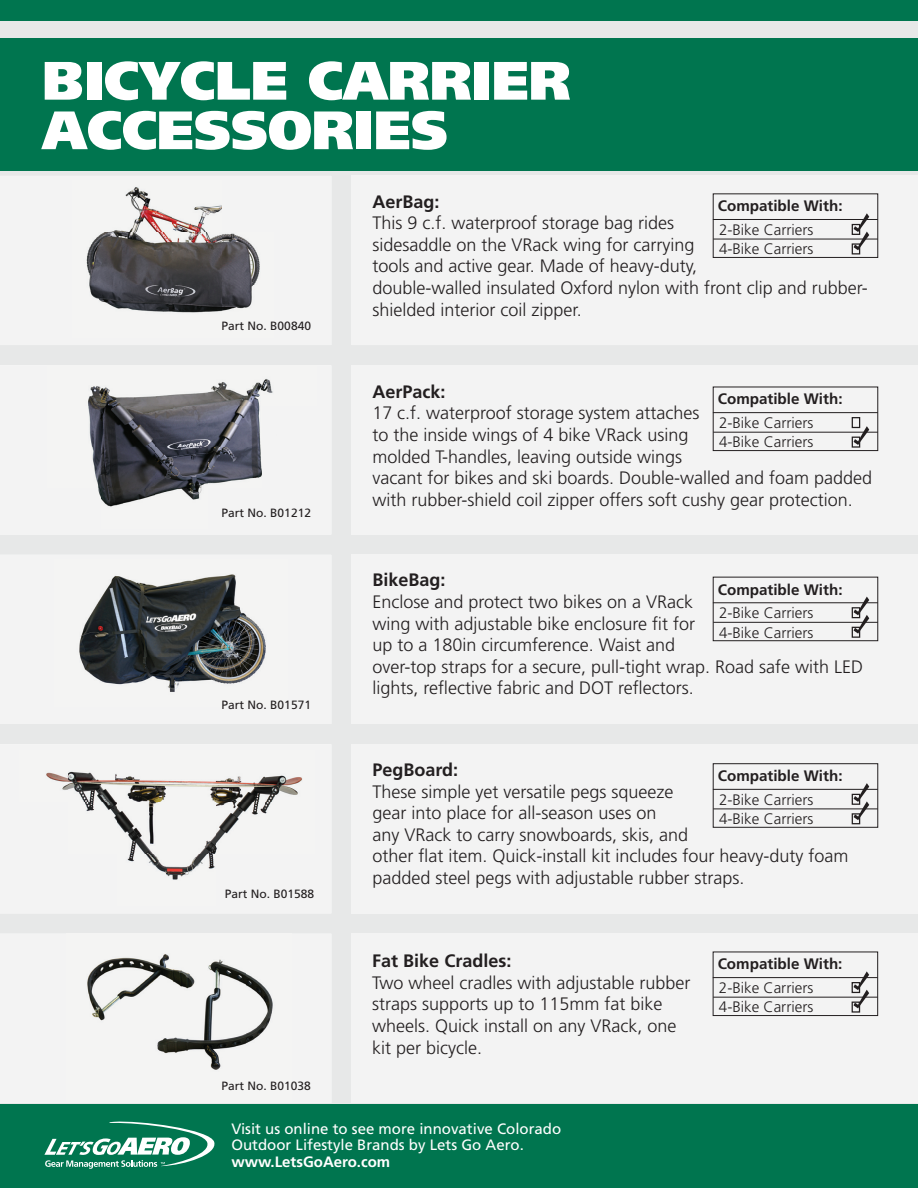
<style>
.page{position:relative;width:918px;height:1188px;background:#fff}
.page>*{position:absolute;margin:0;border:0;box-sizing:border-box;transform-origin:0 0}
.t1{font:900 54px/49.5px "Frutiger";color:#fff}
.t2{font:300 18px/21.6px "Frutiger";color:#231f20}
.t3{font:700 18px "Frutiger";color:#231f20}
.t4{font:300 15.15px/19.5px "Frutiger";color:#231f20}
.t5{font:700 15.15px "Frutiger";color:#231f20}
.t6{font:15px/16.5px "Frutiger";color:#fff}
.t7{font:700 15px "Frutiger";color:#fff}
.t8{font:12px "Frutiger";color:#231f20}
</style>
<div class="page">
<div style="left:0;top:20px;width:918px;height:1085px;background:#e7e8e8"></div>
<div style="left:352px;top:555px;width:566px;height:169px;background:#f3f3f3"></div>
<div style="left:0;top:555px;width:331px;height:169px;background:#f3f3f3"></div>
<div style="left:352px;top:176px;width:566px;height:169px;background:#f3f3f3"></div>
<div style="left:0;top:176px;width:331px;height:169px;background:#f3f3f3"></div>
<div style="left:352px;top:744px;width:566px;height:169px;background:#f3f3f3"></div>
<div style="left:0;top:744px;width:331px;height:169px;background:#f3f3f3"></div>
<div style="left:352px;top:365px;width:566px;height:170px;background:#f3f3f3"></div>
<div style="left:0;top:365px;width:331px;height:170px;background:#f3f3f3"></div>
<div style="left:352px;top:934px;width:566px;height:169px;background:#f3f3f3"></div>
<div style="left:0;top:934px;width:331px;height:169px;background:#f3f3f3"></div>
<div style="left:0;top:39px;width:918px;height:132px;background:#00754f"></div>
<div style="left:0;top:1105px;width:918px;height:83px;background:#00754f"></div>
<div style="left:0;top:0;width:918px;height:20px;background:#00754f"></div>
<svg style="left:44px;top:1121px;width:171px;height:48px"></svg>
<img style="left:48px;top:355px;width:268px;height:174px">
<img style="left:54px;top:560px;width:233px;height:146px">
<img style="left:72px;top:181px;width:201px;height:156px">
<img style="left:20px;top:751px;width:295px;height:155px">
<div style="left:852px;top:224px;width:8px;height:11px;border:1px solid #231f20"></div>
<div style="left:852px;top:243px;width:8px;height:11px;border:1px solid #231f20"></div>
<div style="left:713px;top:194px;width:165px;height:64px;border:1px solid #231f20"></div>
<hr style="left:713px;top:219px;width:165px;height:1px;background:#231f20">
<hr style="left:713px;top:239px;width:165px;height:1px;background:#231f20">
<svg style="left:854px;top:213px;width:15px;height:37px"></svg>
<div style="left:852px;top:417px;width:8px;height:11px;border:1px solid #231f20"></div>
<div style="left:852px;top:437px;width:8px;height:11px;border:1px solid #231f20"></div>
<div style="left:713px;top:387px;width:165px;height:64px;border:1px solid #231f20"></div>
<hr style="left:713px;top:412px;width:165px;height:1px;background:#231f20">
<hr style="left:713px;top:432px;width:165px;height:1px;background:#231f20">
<svg style="left:854px;top:426px;width:15px;height:19px"></svg>
<div style="left:852px;top:607px;width:8px;height:11px;border:1px solid #231f20"></div>
<div style="left:852px;top:627px;width:8px;height:11px;border:1px solid #231f20"></div>
<div style="left:713px;top:577px;width:165px;height:64px;border:1px solid #231f20"></div>
<hr style="left:713px;top:602px;width:165px;height:1px;background:#231f20">
<hr style="left:713px;top:622px;width:165px;height:1px;background:#231f20">
<svg style="left:854px;top:597px;width:15px;height:37px"></svg>
<div style="left:852px;top:794px;width:8px;height:11px;border:1px solid #231f20"></div>
<div style="left:852px;top:813px;width:8px;height:11px;border:1px solid #231f20"></div>
<div style="left:713px;top:763px;width:165px;height:65px;border:1px solid #231f20"></div>
<hr style="left:713px;top:789px;width:165px;height:1px;background:#231f20">
<hr style="left:713px;top:809px;width:165px;height:1px;background:#231f20">
<svg style="left:854px;top:783px;width:15px;height:37px"></svg>
<img style="left:67px;top:927px;width:224px;height:174px">
<div style="left:852px;top:982px;width:8px;height:11px;border:1px solid #231f20"></div>
<div style="left:852px;top:1002px;width:8px;height:11px;border:1px solid #231f20"></div>
<div style="left:713px;top:952px;width:165px;height:64px;border:1px solid #231f20"></div>
<hr style="left:713px;top:977px;width:165px;height:1px;background:#231f20">
<hr style="left:713px;top:997px;width:165px;height:1px;background:#231f20">
<svg style="left:853px;top:971px;width:16px;height:37px"></svg>
<h1 class="t1" style="left:42px;top:55px;width:530px">BICYCLE CARRIER<br>ACCESSORIES</h1>
<p class="t8" style="left:222px;top:319px;width:91px">Part No. B00840</p>
<p class="t8" style="left:222px;top:506px;width:91px">Part No. B01212</p>
<p class="t8" style="left:222px;top:698px;width:91px">Part No. B01571</p>
<p class="t8" style="left:225px;top:886px;width:91px">Part No. B01588</p>
<p class="t8" style="left:222px;top:1078px;width:91px">Part No. B01038</p>
<p class="t3" style="left:372px;top:191px;width:69px">AerBag:</p>
<p class="t2" style="left:372px;top:212px;width:497px">This 9 c.f. waterproof storage bag rides<br>sidesaddle on the VRack wing for carrying<br>tools and active gear. Made of heavy-duty,<br>double-walled insulated Oxford nylon with front clip and rubber&shy;shielded interior coil zipper.</p>
<p class="t5" style="left:718px;top:197px;width:126px">Compatible With:</p>
<p class="t4" style="left:719px;top:220px;width:96px">2-Bike Carriers<br>4-Bike Carriers</p>
<p class="t3" style="left:372px;top:381px;width:75px">AerPack:</p>
<p class="t2" style="left:372px;top:402px;width:501px">17 c.f. waterproof storage system attaches<br>to the inside wings of 4 bike VRack using<br>molded T-handles, leaving outside wings<br>vacant for bikes and ski boards. Double-walled and foam padded with rubber-shield coil zipper offers soft cushy gear protection.</p>
<p class="t5" style="left:718px;top:390px;width:126px">Compatible With:</p>
<p class="t4" style="left:719px;top:413px;width:96px">2-Bike Carriers<br>4-Bike Carriers</p>
<p class="t3" style="left:372px;top:570px;width:75px">BikeBag:</p>
<p class="t2" style="left:372px;top:591px;width:492px">Enclose and protect two bikes on a VRack<br>wing with adjustable bike enclosure fit for<br>up to a 180in circumference. Waist and<br>over-top straps for a secure, pull-tight wrap. Road safe with LED lights, reflective fabric and DOT reflectors.</p>
<p class="t5" style="left:718px;top:580px;width:126px">Compatible With:</p>
<p class="t4" style="left:719px;top:603px;width:96px">2-Bike Carriers<br>4-Bike Carriers</p>
<p class="t3" style="left:372px;top:759px;width:87px">PegBoard:</p>
<p class="t2" style="left:372px;top:781px;width:477px">These simple yet versatile pegs squeeze<br>gear into place for all-season uses on<br>any VRack to carry snowboards, skis, and<br>other flat item. Quick-install kit includes four heavy-duty foam padded steel pegs with adjustable rubber straps.</p>
<p class="t5" style="left:718px;top:767px;width:126px">Compatible With:</p>
<p class="t4" style="left:719px;top:790px;width:96px">2-Bike Carriers<br>4-Bike Carriers</p>
<p class="t3" style="left:372px;top:950px;width:141px">Fat Bike Cradles:</p>
<p class="t2" style="left:372px;top:972px;width:320px">Two wheel cradles with adjustable rubber straps supports up to 115mm fat bike wheels. Quick install on any VRack, one kit per bicycle.</p>
<p class="t5" style="left:718px;top:955px;width:126px">Compatible With:</p>
<p class="t4" style="left:719px;top:978px;width:96px">2-Bike Carriers<br>4-Bike Carriers</p>
<p class="t6" style="left:231px;top:1120px;width:331px">Visit us online to see more innovative Colorado<br>Outdoor Lifestyle Brands by Lets Go Aero.</p>
<p class="t7" style="left:231px;top:1153px;width:160px">www.LetsGoAero.com</p>
</div>
